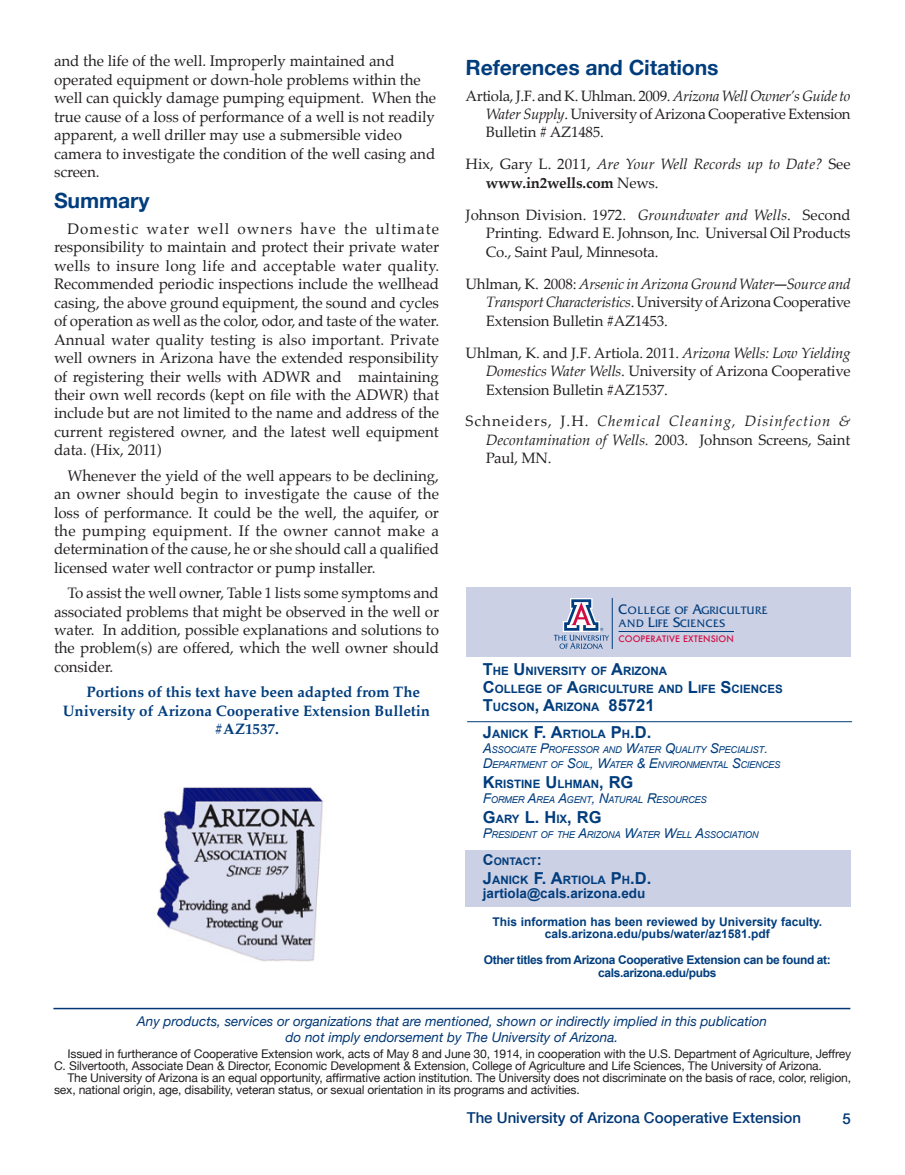
<style>
.page{position:relative;width:905px;height:1175px;background:#fff}
.page>*{position:absolute;margin:0;border:0;box-sizing:border-box;transform-origin:0 0}
.t1{font:700 21px "Helvetica Neue";color:#013d7d}
.t2{font:700 16.5px "Arial";color:#013d7d}
.t3{font:15px/18.5px "Palatino";color:#231f20;text-align:justify}
.t4{font:15px/18.5px "Palatino Linotype";letter-spacing:-.01em;color:#231f20;text-align:justify}
.t5{font:italic 15px/18.5px "Palatino Linotype";letter-spacing:-.025em;color:#231f20}
.t6{font:700 15px "Palatino";color:#013d7d}
.t7{font:500 15px "Helvetica Neue";color:#013775}
.t8{font:700 15px "Arial";color:#013d7d}
.Subhead_1{font:italic 13.5px "Helvetica Neue";color:#013775}
.t9{font:700 13.5px "Arial";color:#013d7d}
.t10{font:12px/12px "Helvetica Neue";letter-spacing:-.01em;color:#231f20}
.t11{font:700 12px "Arial";color:#013d7d}
.t12{font:700 12px "Arial";letter-spacing:-.03em;color:#013d7d}
.t13{font:700 11.55px "Arial";color:#013d7d}
.t14{font:11.25px/13px "Friz Quadrata Std";letter-spacing:.05em;color:#013d7d}
.t15{font:700 10.5px "Arial";color:#013d7d}
.t16{font:italic 9.45px/15px "Arial";letter-spacing:-.03em;color:#013d7d}
.t17{font:500 8.7px "Futura";letter-spacing:.015em;color:#d20d44}
.s1{font-style:italic}
.s2{font-style:normal}
.s3{font-weight:700;font-style:normal}
.s4{font-family:"Arial Narrow"}
.s5{font-size:14.4px}
.s6{font-size:16.5px}
.s7{font-size:13.5px}
.s8{font-size:11.55px}
.s9{font-size:15px}
</style>
<div class="page">
<hr style="left:53px;top:1007px;width:797px;height:2px;background:#013775">
<div style="left:465px;top:850px;width:385px;height:56px;background:#cbd0e4"></div>
<div style="left:465px;top:587px;width:385px;height:69px;background:#cbd0e4"></div>
<hr style="left:467px;top:721px;width:385px;height:1px;background:#013d7d">
<hr style="left:612px;top:598px;width:1px;height:50px;background:#013d7d">
<hr style="left:618px;top:631px;width:116px;height:1px;background:#013d7d">
<svg style="left:553px;top:598px;width:56px;height:50px"></svg>
<img style="left:156px;top:786px;width:167px;height:176px">
<p class="t3" style="left:54px;top:52px;width:384px;text-align:left">and the life of the well. Improperly maintained and operated equipment or down-hole problems within the well can quickly damage pumping equipment. When the true cause of a loss of performance of a well is not readily apparent, a well driller may use a submersible video camera to investigate the condition of the well casing and screen.</p>
<p class="t1" style="left:54px;top:181px;width:97px">Summary</p>
<p class="t3" style="left:54px;top:219px;width:387px;text-indent:14px">Domestic water well owners have the ultimate responsibility to maintain and protect their private water wells to insure long life and acceptable water quality.<br>Recommended periodic inspections include the wellhead casing, the above ground equipment, the sound and cycles of operation as well as the color, odor, and taste of the water.<br>Annual water quality testing is also important. Private well owners in Arizona have the extended responsibility of registering their wells with ADWR and maintaining their own well records (kept on file with the ADWR) that include but are not limited to the name and address of the current registered owner, and the latest well equipment data. (Hix, 2011)</p>
<p class="t3" style="left:54px;top:466px;width:387px;text-indent:14px">Whenever the yield of the well appears to be declining, an owner should begin to investigate the cause of the loss of performance. It could be the well, the aquifer, or the pumping equipment. If the owner cannot make a determination of the cause, he or she should call a qualified licensed water well contractor or pump installer.</p>
<p class="t3" style="left:54px;top:583px;width:387px;text-indent:14px">To assist the well owner, Table 1 lists some symptoms and associated problems that might be observed in the well or water. In addition, possible explanations and solutions to the problem(s) are offered, which the well owner should consider.</p>
<p class="t6" style="left:86px;top:679px;width:335px">Portions of this text have been adapted from The</p>
<p class="t6" style="left:63px;top:697px;width:369px">University of Arizona Cooperative Extension Bulletin</p>
<p class="t6" style="left:214px;top:716px;width:66px">#AZ1537.</p>
<p class="t1" style="left:465px;top:48px;width:255px">References and Citations</p>
<p class="t4" style="left:486px;top:86px;width:366px;text-indent:-20px">Artiola, J.F. and K. Uhlman. 2009. <span class="s1">Arizona Well Owner’s Guide to Water Supply</span>. University of Arizona Cooperative Extension Bulletin # AZ1485.</p>
<p class="t5" style="left:486px;top:154px;width:366px;text-indent:-20px"><span class="s2">Hix, Gary L. 2011,</span> Are Your Well Records up to Date? <span class="s2">See </span><span class="s3">www.in2wells.com</span> <span class="s2">News.</span></p>
<p class="t4" style="left:486px;top:205px;width:366px;text-indent:-20px">Johnson Division. 1972. <span class="s1">Groundwater and Wells</span>. Second Printing. Edward E. Johnson, Inc. Universal Oil Products Co., Saint Paul, Minnesota.</p>
<p class="t4" style="left:486px;top:274px;width:366px;text-indent:-20px">Uhlman, K. 2008: <span class="s1">Arsenic in Arizona Ground Water</span><span class="s4">—</span><span class="s1">Source and Transport Characteristics</span>. University of Arizona Cooperative Extension Bulletin #AZ1453.</p>
<p class="t4" style="left:486px;top:343px;width:366px;text-indent:-20px">Uhlman, K. and J.F. Artiola. 2011. <span class="s1">Arizona Wells: Low Yielding Domestics Water Wells</span>. University of Arizona Cooperative Extension Bulletin #AZ1537.</p>
<p class="t5" style="left:486px;top:411px;width:366px;text-align:justify;text-indent:-20px"><span class="s2">Schneiders, J.H.</span> Chemical Cleaning, Disinfection &amp; Decontamination of Wells. <span class="s2">2003. Johnson Screens, Saint Paul, MN.</span></p>
<p class="t14" style="left:618px;top:604px;width:150px"><span class="s5">C</span>OLLEGE OF <span class="s5">A</span>GRICULTURE<br>AND <span class="s5">L</span>IFE <span class="s5">S</span>CIENCES</p>
<p class="t17" style="left:618px;top:633px;width:117px">COOPERATIVE EXTENSION</p>
<p class="t13" style="left:483px;top:663px;width:186px"><span class="s6">T</span>HE <span class="s6">U</span>NIVERSITY OF <span class="s6">A</span>RIZONA</p>
<p class="t13" style="left:483px;top:681px;width:301px"><span class="s6">C</span>OLLEGE OF <span class="s6">A</span>GRICU LTU RE AND <span class="s6">L</span>IFE <span class="s6">S</span>CIENCES</p>
<p class="t13" style="left:483px;top:699px;width:173px"><span class="s6">T</span>UCSON<span class="s6">, A</span>RIZONA <span class="s6">85721</span></p>
<p class="t13" style="left:483px;top:726px;width:170px"><span class="s6">J</span>ANICK <span class="s6">F. A</span>RTIOLA <span class="s6">P</span>H<span class="s6">.D.</span></p>
<p class="t16" style="left:483px;top:742px;width:299px"><span class="s7">A</span>SSOCIATE <span class="s7">P</span>ROFESSOR AND <span class="s7">W</span>ATER <span class="s7">Q</span>UALITY <span class="s7">S</span>PECIALIST<span class="s7">.<br>D</span>EPA RTMENT OF <span class="s7">S</span>OIL<span class="s7">, W</span>ATER <span class="s7">&amp; E</span>NVIRONMENTAL <span class="s7">S</span>CIENCES</p>
<p class="t13" style="left:483px;top:776px;width:139px"><span class="s6">K</span>RISTINE <span class="s6">U</span>LHMAN<span class="s6">, RG</span></p>
<p class="t16" style="left:483px;top:792px;width:225px"><span class="s7">F</span>ORMER <span class="s7">A</span>REA <span class="s7">A</span>GENT<span class="s7">, N</span>ATURAL <span class="s7">R</span>ESOURCES</p>
<p class="t2" style="left:483px;top:806px;width:107px">G<span class="s8">ARY</span> L. H <span class="s8">IX</span>, RG</p>
<p class="t16" style="left:483px;top:827px;width:277px"><span class="s7">P</span>RESIDENT OF THE <span class="s7">A</span>RIZONA <span class="s7">W</span>ATER <span class="s7">W</span>ELL <span class="s7">A</span>SSOCIATION</p>
<p class="t15" style="left:483px;top:854px;width:35px"><span class="s9">C</span>ONTACT</p>
<p class="t8" style="left:536px;top:849px;width:6px">:</p>
<p class="t13" style="left:483px;top:872px;width:170px"><span class="s6">J</span>ANICK <span class="s6">F. A</span>RTIOLA <span class="s6">P</span>H<span class="s6">.D.</span></p>
<p class="t9" style="left:483px;top:884px;width:164px">jartiola@cals.arizona.edu</p>
<p class="t11" style="left:492px;top:913px;width:331px">This information has been reviewed by University faculty.</p>
<p class="t11" style="left:545px;top:926px;width:226px">cals.arizona.edu/pubs/water/az1581.pdf</p>
<p class="t12" style="left:484px;top:951px;width:348px">Other titles from Arizona Cooperative Extension can be found at:</p>
<p class="t12" style="left:598px;top:965px;width:120px">cals.arizona.edu/pubs</p>
<p class="Subhead_1" style="left:137px;top:1009px;width:631px">Any products, services or organizations that are mentioned, shown or indirectly implied in this publication</p>
<p class="Subhead_1" style="left:285px;top:1025px;width:334px">do not imply endorsement by The University of Arizona.</p>
<p class="t10" style="left:54px;top:1047px;width:798px;text-indent:14px">Issued in furtherance of Cooperative Extension work, acts of May 8 and June 30, 1914, in cooperation with the U.S. Department of Agriculture, Jeffrey<br>C. Silvertooth, Associate Dean &amp; Director, Economic Development &amp; Extension, College of Agriculture and Life Sciences, The University of Arizona.</p>
<p class="t10" style="left:54px;top:1071px;width:798px;text-indent:14px">The University of Arizona is an equal opportunity, affirmative action institution. The University does not discriminate on the basis of race, color, religion, sex, national origin, age, disability, veteran status, or sexual orientation in its programs and activities.</p>
<p class="t7" style="left:467px;top:1105px;width:336px">The University of Arizona Cooperative Extension</p>
<p class="t7" style="left:842px;top:1106px;width:10px">5</p>
</div>
